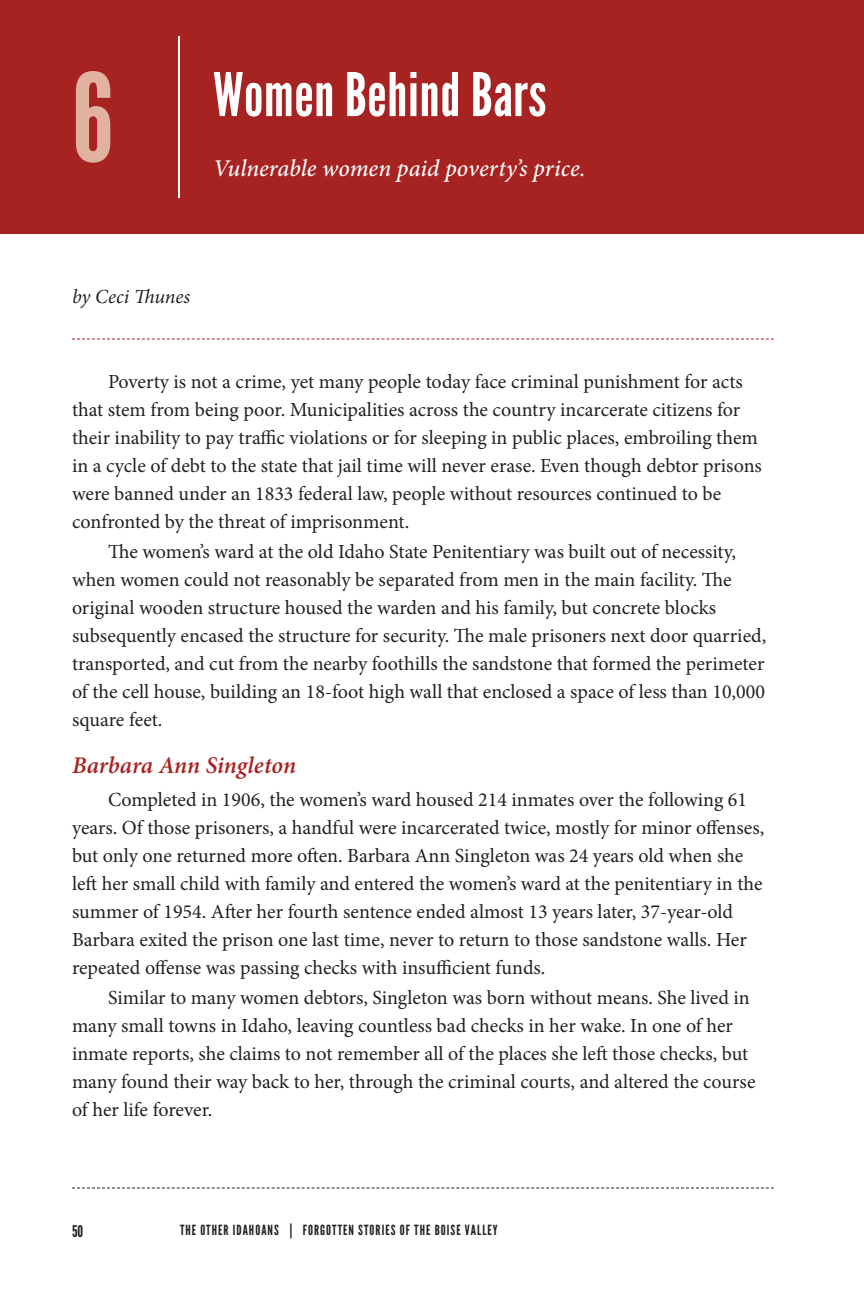
<style>
.page{position:relative;width:864px;height:1296px;background:#fff}
.page>*{position:absolute;margin:0;border:0;box-sizing:border-box;transform-origin:0 0}
.Chapter_No__-_L{font:122px "League Gothic";color:#e0b29f}
.Chapter_Headline{font:60px "League Gothic";letter-spacing:.01em;color:#fff}
.Chapter_Subhead{font:italic 500 24px "Minion Pro";color:#fff}
.Subhead{font:italic 600 24px "Minion Pro";letter-spacing:-.005em;color:#a72322}
.Body_Text{font:20px/28px "Minion Pro";color:#231f20}
.Author_Line{font:italic 20px "Minion Pro";color:#231f20}
.Page_No__-_L{font:16px "League Gothic";color:#231f20}
.t1{font:14px "League Gothic";letter-spacing:.075em;color:#231f20}
</style>
<div class="page">
<svg style="left:72px;top:1188px;width:702px;height:1px"></svg>
<svg style="left:72px;top:339px;width:702px;height:1px"></svg>
<div style="left:0;top:0;width:864px;height:234px;background:#a72322"></div>
<hr style="left:178px;top:36px;width:2px;height:162px;background:#fff">
<p class="Chapter_No__-_L" style="left:72px;top:46px;width:43px">6</p>
<p class="Chapter_Headline" style="left:213px;top:59px;width:335px">Women Behind Bars</p>
<p class="Chapter_Subhead" style="left:213px;top:152px;width:374px">Vulnerable women paid poverty’s price.</p>
<p class="Author_Line" style="left:72px;top:282px;width:120px">by Ceci Thunes</p>
<p class="Body_Text" style="left:72px;top:368px;width:691px;text-indent:36px">Poverty is not a crime, yet many people today face criminal punishment for acts that stem from being poor. Municipalities across the country incarcerate citizens for their inability to pay traffic violations or for sleeping in public places, embroiling them in a cycle of debt to the state that jail time will never erase. Even though debtor prisons were banned under an 1833 federal law, people without resources continued to be confronted by the threat of imprisonment.</p>
<p class="Body_Text" style="left:72px;top:537px;width:696px;text-indent:36px">The women’s ward at the old Idaho State Penitentiary was built out of necessity, when women could not reasonably be separated from men in the main facility. The original wooden structure housed the warden and his family, but concrete blocks subsequently encased the structure for security. The male prisoners next door quarried, transported, and cut from the nearby foothills the sandstone that formed the perimeter of the cell house, building an 18-foot high wall that enclosed a space of less than 10,000 square feet.</p>
<p class="Subhead" style="left:72px;top:749px;width:226px">Barbara Ann Singleton</p>
<p class="Body_Text" style="left:72px;top:786px;width:694px;text-indent:36px">Completed in 1906, the women’s ward housed 214 inmates over the following 61 years. Of those prisoners, a handful were incarcerated twice, mostly for minor offenses, but only one returned more often. Barbara Ann Singleton was 24 years old when she left her small child with family and entered the women’s ward at the penitentiary in the summer of 1954. After her fourth sentence ended almost 13 years later, 37-year-old Barbara exited the prison one last time, never to return to those sandstone walls. Her repeated offense was passing checks with insufficient funds.</p>
<p class="Body_Text" style="left:72px;top:984px;width:685px;text-indent:36px">Similar to many women debtors, Singleton was born without means. She lived in many small towns in Idaho, leaving countless bad checks in her wake. In one of her inmate reports, she claims to not remember all of the places she left those checks, but many found their way back to her, through the criminal courts, and altered the course of her life forever.</p>
<p class="Page_No__-_L" style="left:72px;top:1221px;width:13px">50</p>
<p class="t1" style="left:180px;top:1222px;width:319px">THE OTHER IDAHOANS | FORGOTTEN STORIES OF THE BOISE VALLEY</p>
</div>
